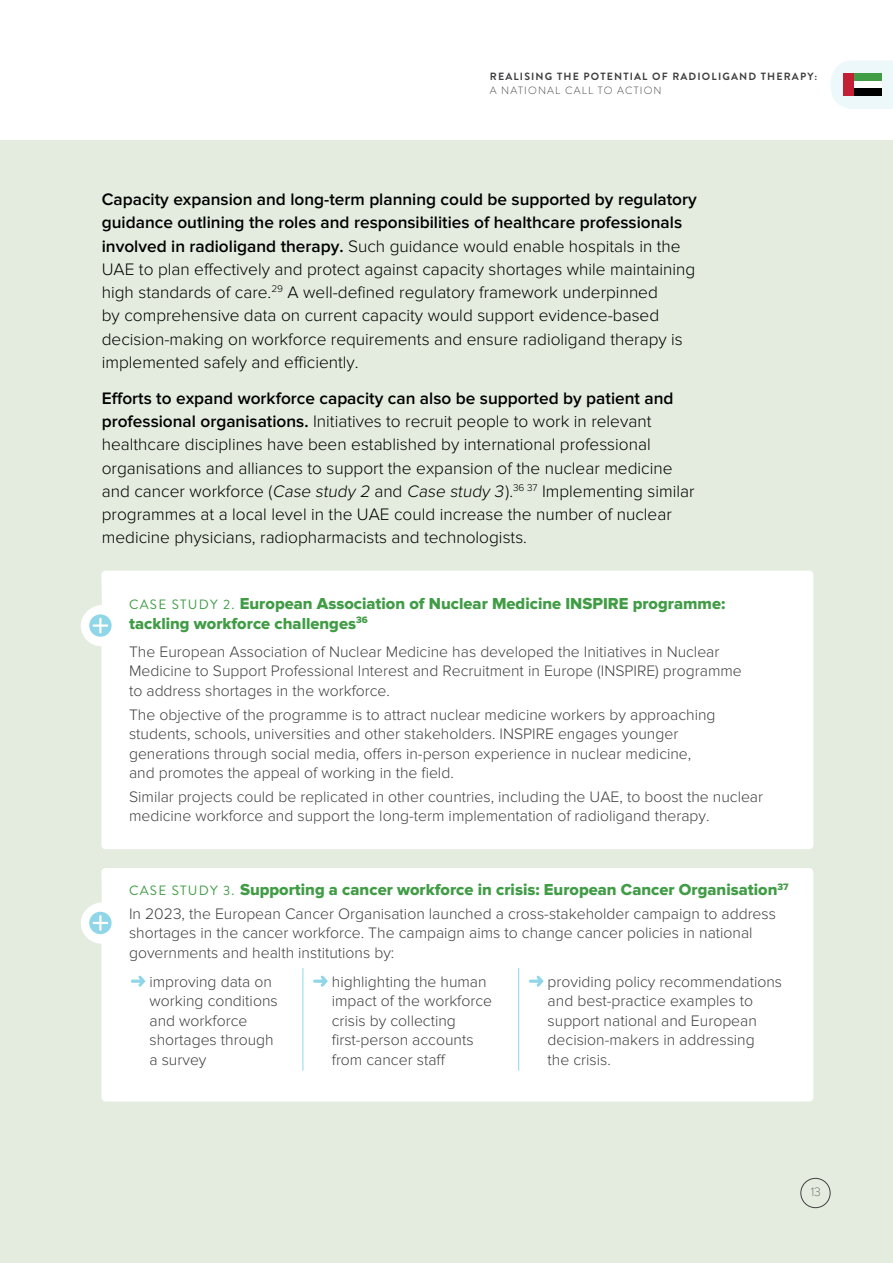
<style>
.page{position:relative;width:893px;height:1263px;background:#fff}
.page>*{position:absolute;margin:0;border:0;box-sizing:border-box;transform-origin:0 0}
.t1{font:300 17.25px/23.2px "Proxima Nova";color:#000}
.t2{font:16.5px/19.5px "Proxima Nova Extrabld";color:#419c46}
.t3{font:300 15.75px/19.5px "Proxima Nova";color:#414042}
.t4{font:100 12.6px "Proxima Nova T";color:#414042}
.t5{font:700 10.5px "Brandon Grotesque";letter-spacing:.11em;color:#414042}
.t6{font:300 10.5px "Brandon Grotesque";letter-spacing:.11em;color:#414042}
.s1{font-weight:600}
.s2{font-family:"Brandon Grotesque";font-size:13.5px}
</style>
<div class="page">
<div style="left:0;top:140px;width:893px;height:1123px;background:#e4ecdf"></div>
<div style="left:81px;top:571px;width:732px;height:278px;background:#fff"></div>
<svg style="left:89px;top:614px;width:23px;height:23px"></svg>
<div style="left:81px;top:868px;width:732px;height:233px;background:#fff"></div>
<svg style="left:89px;top:912px;width:23px;height:22px"></svg>
<hr style="left:303px;top:968px;width:1px;height:103px;background:#8ed6e8">
<hr style="left:518px;top:968px;width:1px;height:103px;background:#8ed6e8">
<svg style="left:131px;top:976px;width:15px;height:11px"></svg>
<svg style="left:313px;top:976px;width:15px;height:11px"></svg>
<svg style="left:529px;top:976px;width:15px;height:11px"></svg>
<div style="left:801px;top:1178px;width:29px;height:30px;border:1px solid #414042;border-radius:50%"></div>
<svg style="left:830px;top:61px;width:63px;height:48px"></svg>
<div style="left:843px;top:73px;width:11px;height:23px;background:#c32035"></div>
<div style="left:854px;top:73px;width:28px;height:8px;background:#419c46"></div>
<div style="left:854px;top:81px;width:28px;height:8px;background:#fff"></div>
<div style="left:854px;top:89px;width:28px;height:7px;background:#000"></div>
<p class="t5" style="left:490px;top:69px;width:329px">REALISING THE POTENTIAL OF RADIOLIGAND THERAPY:</p>
<p class="t6" style="left:490px;top:83px;width:173px">A NATIONAL CALL TO ACTION</p>
<p class="t1" style="left:102px;top:188px;width:597px"><span class="s1">Capacity expansion and long-term planning could be supported by regulatory guidance outlining the roles and responsibilities of healthcare professionals involved in radioligand therapy.</span> Such guidance would enable hospitals in the UAE to plan effectively and protect against capacity shortages while maintaining high standards of care.<sup>29</sup> A well-defined regulatory framework underpinned<br>by comprehensive data on current capacity would support evidence-based decision-making on workforce requirements and ensure radioligand therapy is implemented safely and efficiently.</p>
<p class="t1" style="left:102px;top:387px;width:594px"><span class="s1">Efforts to expand workforce capacity can also be supported by patient and professional organisations.</span> Initiatives to recruit people to work in relevant healthcare disciplines have been established by international professional organisations and alliances to support the expansion of the nuclear medicine and cancer workforce (Case study 2 and Case study 3).<sup>36</sup> <sup>37</sup> Implementing similar programmes at a local level in the UAE could increase the number of nuclear medicine physicians, radiopharmacists and technologists.</p>
<h2 class="t2" style="left:129px;top:594px;width:598px"><span class="s2">CASE STUDY 2.</span> European Association of Nuclear Medicine INSPIRE programme: tackling workforce challenges<sup>36</sup></h2>
<p class="t3" style="left:129px;top:642px;width:614px">The European Association of Nuclear Medicine has developed the Initiatives in Nuclear<br>Medicine to Support Professional Interest and Recruitment in Europe (INSPIRE) programme to address shortages in the workforce.</p>
<p class="t3" style="left:129px;top:705px;width:588px">The objective of the programme is to attract nuclear medicine workers by approaching students, schools, universities and other stakeholders. INSPIRE engages younger generations through social media, offers in-person experience in nuclear medicine, and promotes the appeal of working in the field.</p>
<p class="t3" style="left:129px;top:787px;width:636px">Similar projects could be replicated in other countries, including the UAE, to boost the nuclear medicine workforce and support the long-term implementation of radioligand therapy.</p>
<h2 class="t2" style="left:129px;top:880px;width:661px"><span class="s2">CASE STUDY 3.</span> Supporting a cancer workforce in crisis: European Cancer Organisation<sup>37</sup></h2>
<p class="t3" style="left:129px;top:904px;width:648px">In 2023, the European Cancer Organisation launched a cross-stakeholder campaign to address shortages in the cancer workforce. The campaign aims to change cancer policies in national governments and health institutions by:</p>
<p class="t3" style="left:149px;top:972px;width:130px">improving data on working conditions and workforce shortages through a survey</p>
<p class="t3" style="left:332px;top:972px;width:162px">highlighting the human impact of the workforce crisis by collecting first-person accounts from cancer staff</p>
<p class="t3" style="left:548px;top:972px;width:236px">providing policy recommendations and best-practice examples to support national and European decision-makers in addressing<br>the crisis.</p>
<p class="t4" style="left:811px;top:1185px;width:12px">13</p>
</div>
